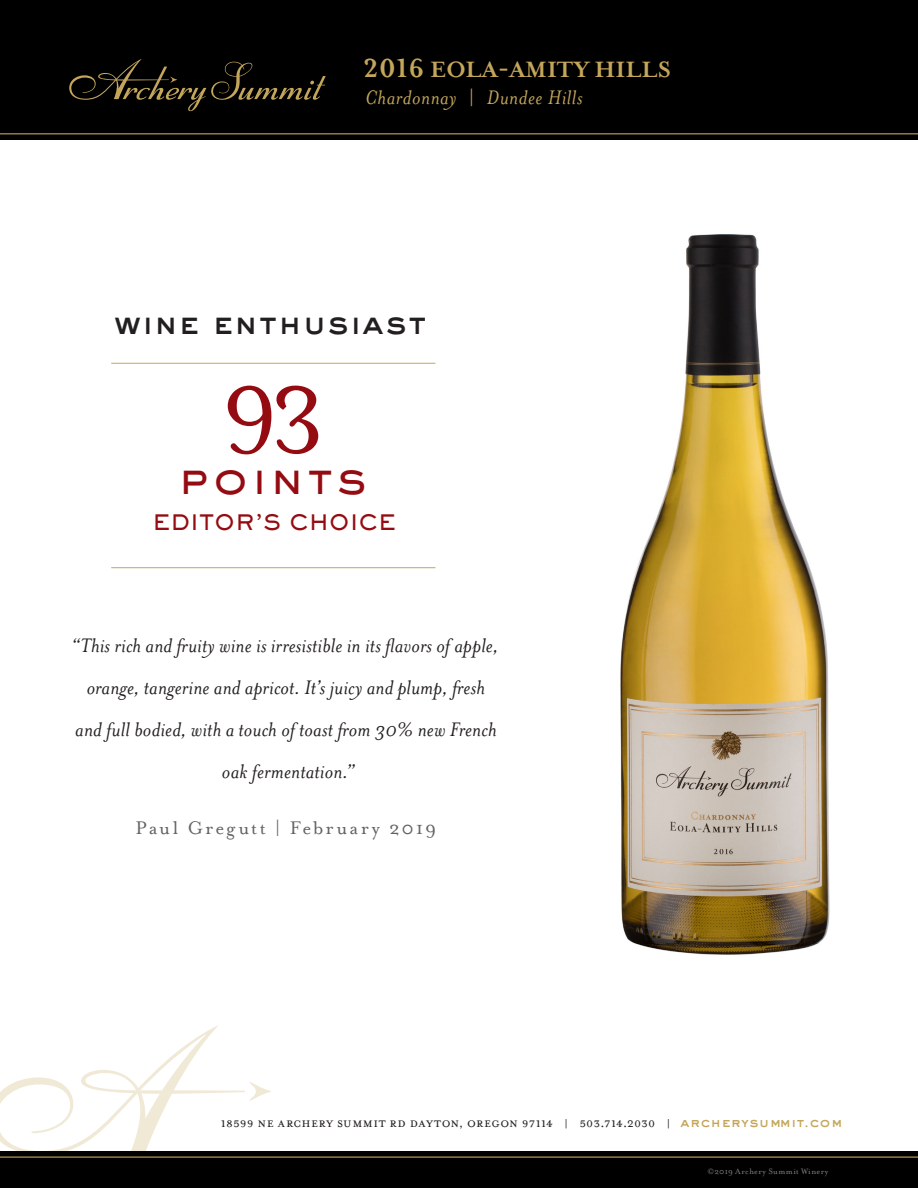
<style>
.page{position:relative;width:918px;height:1188px;background:#fff}
.page>*{position:absolute;margin:0;border:0;box-sizing:border-box;transform-origin:0 0}
.t1{font:108px "Mrs Eaves Small Caps";color:#940c12}
.t2{font:500 45px "Sackers Gothic Std";letter-spacing:.035em;color:#940c12}
.Accolade{font:800 31.5px "Sackers Gothic Std";letter-spacing:.005em;color:#231f20}
.Vintage_Vineyard_nam{font:700 25.5px "Mrs Eaves OT";color:#c4a65a}
.t3{font:italic 22.5px/42px "Mrs Eaves OT";letter-spacing:.01em;color:#231f20;text-align:center}
.Varietal_AVA{font:italic 22.5px "Mrs Eaves OT";letter-spacing:.025em;color:#c4a65a}
.Name_Date{font:21px "Mrs Eaves OT";letter-spacing:.1em;color:#636366}
.t4{font:800 21px "Sackers Gothic Std";letter-spacing:.005em;color:#940c12}
.t5{font:15px "Mrs Eaves Petite Caps";letter-spacing:.01em;color:#231f20}
.t6{font:9px "Mrs Eaves OT";letter-spacing:.04em;color:#808285}
.s1{font-size:30px}
.s2{font-style:normal}
.s3{font-family:"Sackers Gothic Std";font-weight:800;font-size:13.5px;color:#c4a65a}
</style>
<div class="page">
<svg style="left:0;top:1026px;width:271px;height:125px"></svg>
<div style="left:0;top:1151px;width:918px;height:37px;background:#000001"></div>
<hr style="left:0;top:1157px;width:918px;height:1px;background:#c4a65a">
<div style="left:0;top:0;width:918px;height:140px;background:#000001"></div>
<hr style="left:0;top:133px;width:918px;height:1px;background:#c4a65a">
<img style="left:620px;top:234px;width:210px;height:721px">
<svg style="left:69px;top:59px;width:257px;height:52px"></svg>
<hr style="left:111px;top:567px;width:324px;height:1px;background:#c4a65a">
<hr style="left:111px;top:363px;width:324px;height:1px;background:#c4a65a">
<p class="Vintage_Vineyard_nam" style="left:364px;top:55px;width:309px"><span class="s1">2016</span> EOLA-AMITY HILLS</p>
<p class="Varietal_AVA" style="left:365px;top:85px;width:219px">Chardonnay <span class="s2">|</span> Dundee Hills</p>
<p class="Accolade" style="left:115px;top:302px;width:314px">wine enthusiast</p>
<p class="t1" style="left:222px;top:362px;width:104px">93</p>
<p class="t2" style="left:178px;top:448px;width:191px">points</p>
<p class="t4" style="left:153px;top:509px;width:245px">EDITOR’S CHOICE</p>
<p class="t3" style="left:72px;top:624px;width:428px">“This rich and fruity wine is irresistible in its flavors of apple, orange, tangerine and apricot. It’s juicy and plump, fresh and full bodied, with a touch of toast from 30% new French oak fermentation.”</p>
<p class="Name_Date" style="left:136px;top:816px;width:302px">Paul Gregutt | February 2019</p>
<p class="t5" style="left:221px;top:1117px;width:623px">18599 NE ARCHERY SUMMIT RD DAYTON, OREGON 97114 | 503.714.2030 | <span class="s3">archerysummit.com</span></p>
<p class="t6" style="left:708px;top:1166px;width:122px">©2019 Archery Summit Winery</p>
</div>
